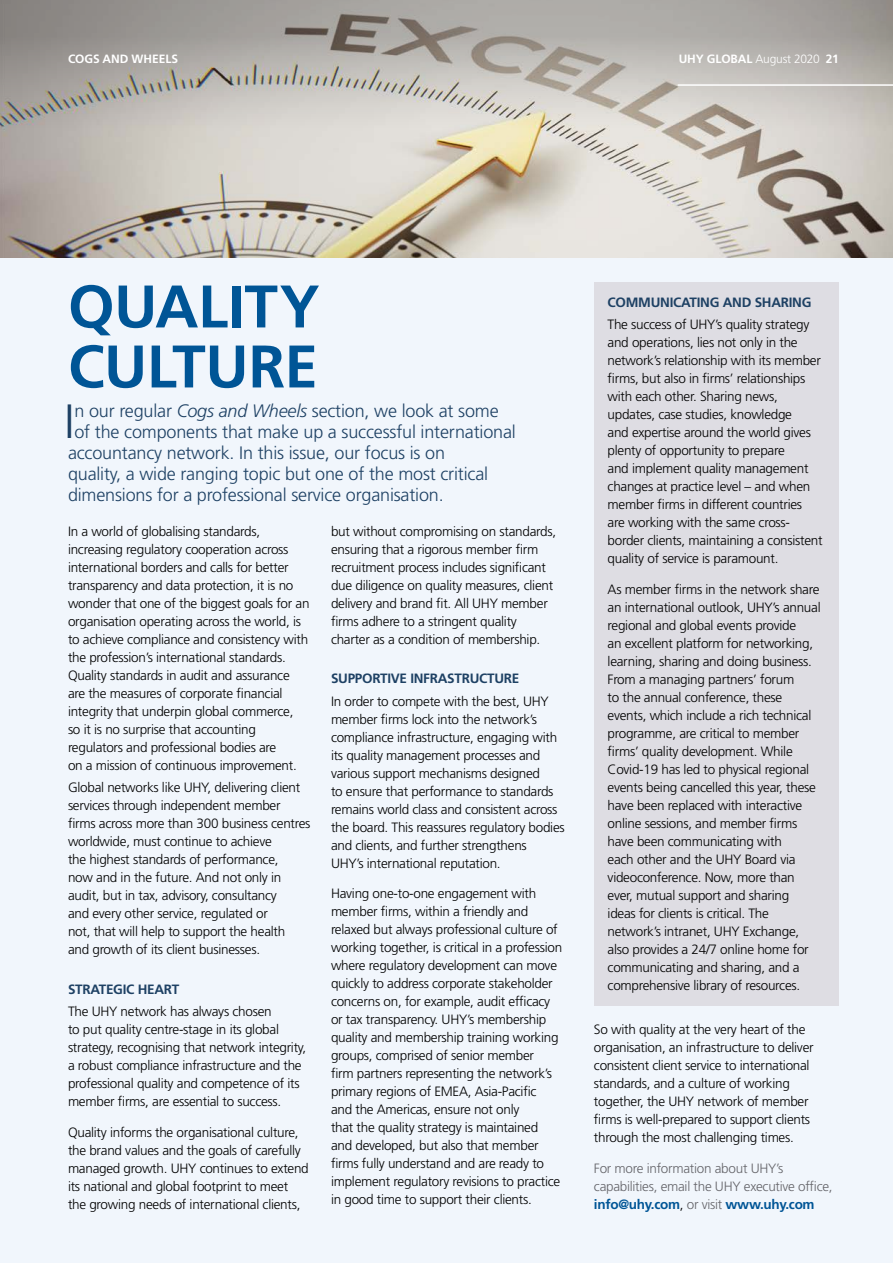
<style>
.page{position:relative;width:893px;height:1263px;background:#f1f6fc}
.page>*{position:absolute;margin:0;border:0;box-sizing:border-box;transform-origin:0 0}
.t1{font:700 60px/60px "Frutiger LT Std";letter-spacing:-.01em;color:#005596}
.t2{font:300 48.15px "Frutiger LT Std";color:#1e4164}
.t3{font:300 18px "Frutiger LT Std";letter-spacing:-.01em;color:#1e4164}
.t4{font:300 13.5px/18px "Frutiger LT Std";letter-spacing:-.02em;color:#000}
.t5{font:300 13.5px/18px "Frutiger LT Std";letter-spacing:-.02em;color:#65656a}
.t6{font:700 13.5px "Frutiger LT Std";letter-spacing:-.02em;color:#1e4164}
.t7{font:700 12px "Frutiger LT Std";letter-spacing:-.005em;color:#fff}
.s1{font-weight:300}
.s2{font-style:italic}
.s3{font-weight:700;color:#005596}
.s4{color:#000}
</style>
<div class="page">
<img style="left:0;top:215px;width:893px;height:43px">
<svg style="left:0;top:0;width:893px;height:215px;background:#bfbab3"></svg>
<hr style="left:678px;top:84px;width:215px;height:2px;background:#fff">
<div style="left:594px;top:282px;width:245px;height:724px;background:#dedde3"></div>
<p class="t7" style="left:68px;top:52px;width:112px">COGS AND WHEELS</p>
<p class="t7" style="left:679px;top:52px;width:162px">UHY GLOBAL <span class="s1">August 2020</span> 21</p>
<h1 class="t1" style="left:68px;top:277px;width:253px">QUALITY<br>CULTURE</h1>
<h2 class="t2" style="left:64px;top:394px;width:12px">I</h2>
<h3 class="t3" style="left:74px;top:401px;width:426px">n our regular <span class="s2">Cogs and Wheels</span> section, we look at some</h3>
<h3 class="t3" style="left:74px;top:422px;width:443px">of the components that make up a successful international</h3>
<h3 class="t3" style="left:68px;top:443px;width:379px">accountancy network. In this issue, our focus is on</h3>
<h3 class="t3" style="left:68px;top:464px;width:422px">quality, a wide ranging topic but one of the most critical</h3>
<h3 class="t3" style="left:68px;top:485px;width:377px">dimensions for a professional service organisation.</h3>
<p class="t4" style="left:68px;top:523px;width:243px">In a world of globalising standards, increasing regulatory cooperation across international borders and calls for better transparency and data protection, it is no wonder that one of the biggest goals for an organisation operating across the world, is to achieve compliance and consistency with the profession’s international standards.<br>Quality standards in audit and assurance are the measures of corporate financial integrity that underpin global commerce,<br>so it is no surprise that accounting regulators and professional bodies are<br>on a mission of continuous improvement.</p>
<p class="t4" style="left:68px;top:779px;width:244px">Global networks like UHY, delivering client services through independent member firms across more than 300 business centres worldwide, must continue to achieve<br>the highest standards of performance,<br>now and in the future. And not only in audit, but in tax, advisory, consultancy<br>and every other service, regulated or<br>not, that will help to support the health<br>and growth of its client businesses.</p>
<p class="t6" style="left:68px;top:981px;width:113px">STRATEGIC HEART</p>
<p class="t4" style="left:68px;top:1002px;width:240px">The UHY network has always chosen<br>to put quality centre-stage in its global strategy, recognising that network integrity, a robust compliance infrastructure and the professional quality and competence of its member firms, are essential to success.</p>
<p class="t4" style="left:68px;top:1123px;width:242px">Quality informs the organisational culture, the brand values and the goals of carefully managed growth. UHY continues to extend its national and global footprint to meet the growing needs of international clients,</p>
<p class="t4" style="left:331px;top:523px;width:227px">but without compromising on standards, ensuring that a rigorous member firm recruitment process includes significant due diligence on quality measures, client delivery and brand fit. All UHY member firms adhere to a stringent quality charter as a condition of membership.</p>
<p class="t6" style="left:331px;top:671px;width:190px">SUPPORTIVE INFRASTRUCTURE</p>
<p class="t4" style="left:331px;top:692px;width:235px">In order to compete with the best, UHY member firms lock into the network’s compliance infrastructure, engaging with its quality management processes and various support mechanisms designed<br>to ensure that performance to standards remains world class and consistent across the board. This reassures regulatory bodies and clients, and further strengthens<br>UHY’s international reputation.</p>
<p class="t4" style="left:331px;top:885px;width:233px">Having one-to-one engagement with member firms, within a friendly and relaxed but always professional culture of working together, is critical in a profession where regulatory development can move quickly to address corporate stakeholder concerns on, for example, audit efficacy or tax transparency. UHY’s membership quality and membership training working groups, comprised of senior member<br>firm partners representing the network’s primary regions of EMEA, Asia-Pacific<br>and the Americas, ensure not only<br>that the quality strategy is maintained and developed, but also that member firms fully understand and are ready to implement regulatory revisions to practice in good time to support their clients.</p>
<p class="t6" style="left:608px;top:294px;width:205px">COMMUNICATING AND SHARING</p>
<p class="t4" style="left:608px;top:316px;width:217px">The success of UHY’s quality strategy and operations, lies not only in the network’s relationship with its member firms, but also in firms’ relationships with each other. Sharing news, updates, case studies, knowledge<br>and expertise around the world gives plenty of opportunity to prepare<br>and implement quality management changes at practice level – and when member firms in different countries are working with the same cross&shy;border clients, maintaining a consistent quality of service is paramount.</p>
<p class="t4" style="left:608px;top:580px;width:215px">As member firms in the network share an international outlook, UHY’s annual regional and global events provide<br>an excellent platform for networking, learning, sharing and doing business.<br>From a managing partners’ forum<br>to the annual conference, these events, which include a rich technical programme, are critical to member firms’ quality development. While Covid-19 has led to physical regional events being cancelled this year, these have been replaced with interactive online sessions, and member firms have been communicating with<br>each other and the UHY Board via videoconference. Now, more than ever, mutual support and sharing ideas for clients is critical. The network’s intranet, UHY Exchange, also provides a 24/7 online home for communicating and sharing, and a comprehensive library of resources.</p>
<p class="t4" style="left:594px;top:1020px;width:221px">So with quality at the very heart of the organisation, an infrastructure to deliver consistent client service to international standards, and a culture of working together, the UHY network of member firms is well-prepared to support clients through the most challenging times.</p>
<p class="t5" style="left:594px;top:1159px;width:240px">For more information about UHY’s capabilities, email the UHY executive office, <span class="s3">info@uhy.com</span><span class="s4">,</span> or visit <span class="s3">www.uhy.com</span></p>
</div>
